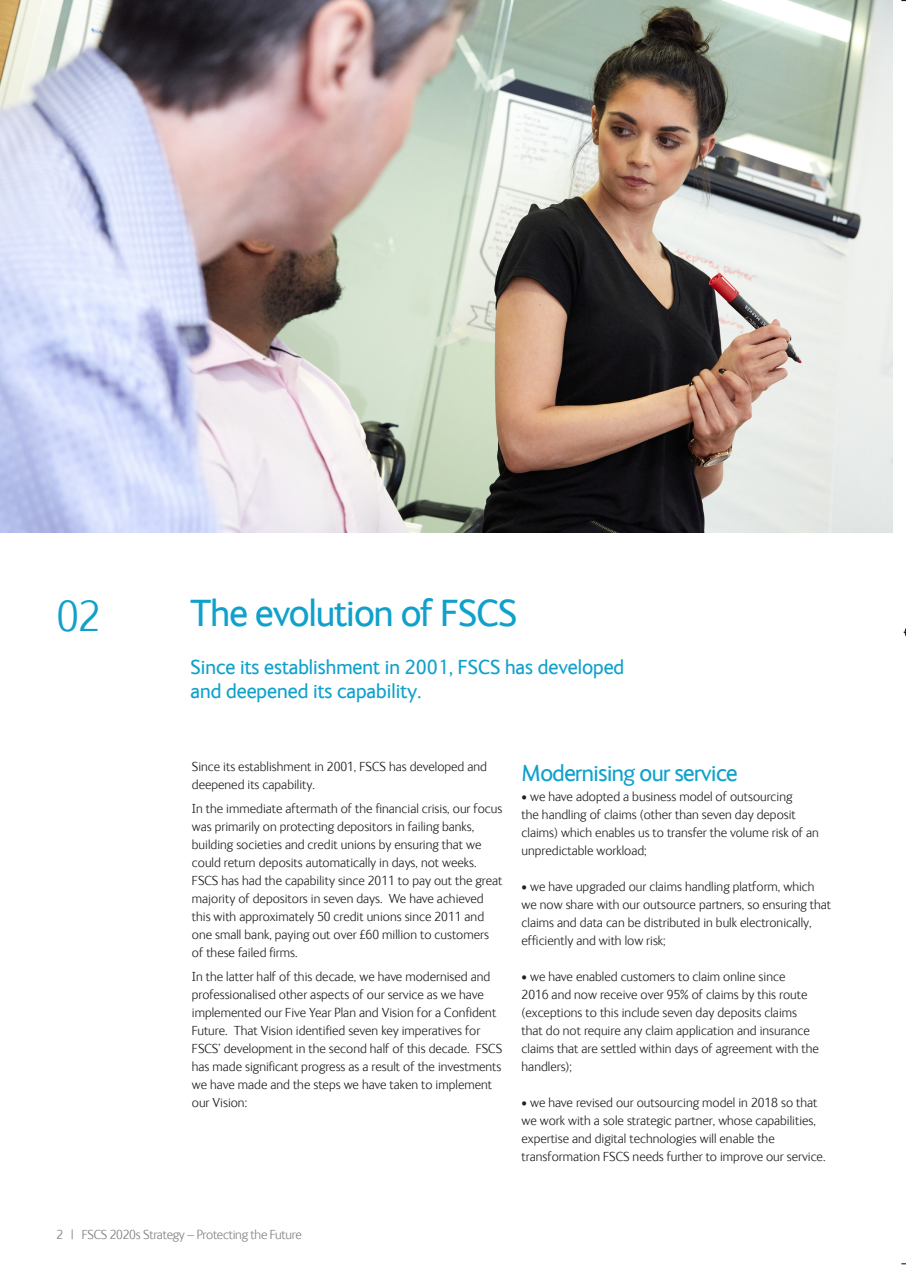
<style>
.page{position:relative;width:906px;height:1266px;background:#fff}
.page>*{position:absolute;margin:0;border:0;box-sizing:border-box;transform-origin:0 0}
.H4_Main_heading{font:300 45px "FS Ingrid";color:#10a1cb}
.H2_Lead_Headings{font:39px "FS Ingrid";letter-spacing:-.02em;color:#10a1cb}
.H5_Subtitle{font:24px "FS Ingrid";letter-spacing:-.02em;color:#10a1cb}
.H6_Body{font:21px/24px "FS Ingrid";color:#10a1cb}
.H6_Body-2{font:300 13.5px/18px "FS Ingrid";color:#231f20}
.t1{font:300 13.5px "FS Ingrid";letter-spacing:-.02em;color:#808285}
</style>
<div class="page">
<img style="left:0;top:0;width:892px;height:533px">
<svg style="left:903px;top:628px;width:3px;height:9px"></svg>
<p class="H4_Main_heading" style="left:56px;top:587px;width:46px">02</p>
<p class="H2_Lead_Headings" style="left:190px;top:587px;width:328px">The evolution of FSCS</p>
<p class="H6_Body" style="left:190px;top:654px;width:435px">Since its establishment in 2001, FSCS has developed and deepened its capability.</p>
<p class="H6_Body-2" style="left:192px;top:756px;width:297px">Since its establishment in 2001, FSCS has developed and deepened its capability.</p>
<p class="H6_Body-2" style="left:192px;top:798px;width:312px">In the immediate aftermath of the financial crisis, our focus was primarily on protecting depositors in failing banks, building societies and credit unions by ensuring that we could return deposits automatically in days, not weeks.<br>FSCS has had the capability since 2011 to pay out the great majority of depositors in seven days. We have achieved this with approximately 50 credit unions since 2011 and one small bank, paying out over £60 million to customers of these failed firms.</p>
<p class="H6_Body-2" style="left:192px;top:966px;width:312px">In the latter half of this decade, we have modernised and professionalised other aspects of our service as we have implemented our Five Year Plan and Vision for a Confident Future. That Vision identified seven key imperatives for FSCS’ development in the second half of this decade. FSCS has made significant progress as a result of the investments we have made and the steps we have taken to implement our Vision:</p>
<p class="H5_Subtitle" style="left:521px;top:757px;width:217px">Modernising our service</p>
<p class="H6_Body-2" style="left:521px;top:787px;width:299px">• we have adopted a business model of outsourcing<br>the handling of claims (other than seven day deposit claims) which enables us to transfer the volume risk of an unpredictable workload;</p>
<p class="H6_Body-2" style="left:521px;top:877px;width:311px">• we have upgraded our claims handling platform, which we now share with our outsource partners, so ensuring that claims and data can be distributed in bulk electronically, efficiently and with low risk;</p>
<p class="H6_Body-2" style="left:521px;top:967px;width:299px">• we have enabled customers to claim online since<br>2016 and now receive over 95% of claims by this route (exceptions to this include seven day deposits claims that do not require any claim application and insurance claims that are settled within days of agreement with the handlers);</p>
<p class="H6_Body-2" style="left:521px;top:1093px;width:305px">• we have revised our outsourcing model in 2018 so that we work with a sole strategic partner, whose capabilities, expertise and digital technologies will enable the transformation FSCS needs further to improve our service.</p>
<p class="t1" style="left:56px;top:1225px;width:247px">2 | FSCS 2020s Strategy – Protecting the Future</p>
</div>
